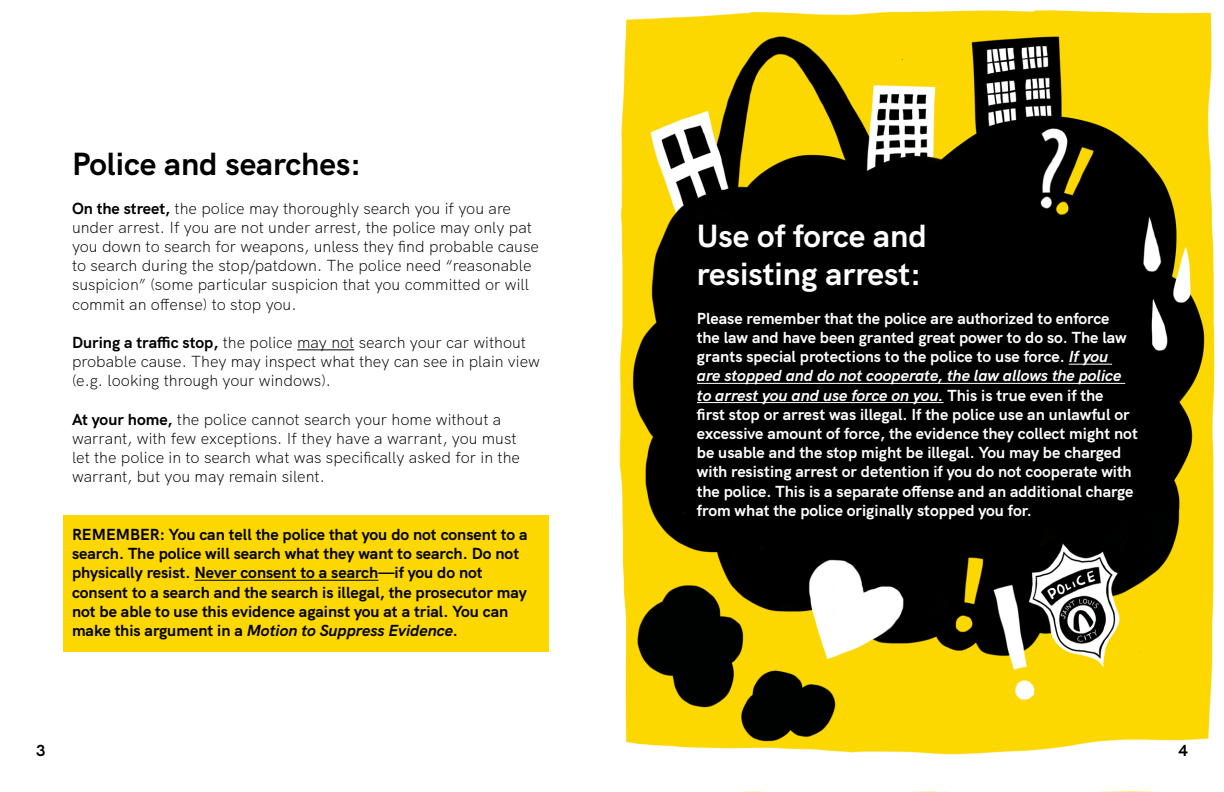
<style>
.page{position:relative;width:1224px;height:792px;background:#fff}
.page>*{position:absolute;margin:0;border:0;box-sizing:border-box;transform-origin:0 0}
.t1{font:700 32px/38.4px "HK Grotesk";color:#fff}
.t2{font:700 32px "HK Grotesk";color:#000}
.t3{font:300 16px/19.2px "HK Grotesk";color:#000}
.t4{font:700 16px/19.2px "HK Grotesk";color:#fff}
.t5{font:700 16px/19.2px "HK Grotesk";color:#000}
.s1{font-weight:700}
.s2{font-style:italic}
</style>
<div class="page">
<img style="left:612px;top:10px;width:603px;height:782px">
<div style="left:63px;top:515px;width:486px;height:137px;background:#fcd700"></div>
<hr style="left:297px;top:350px;width:57px;height:1px;background:#000">
<hr style="left:194px;top:580px;width:184px;height:1px;background:#000">
<hr style="left:1069px;top:364px;width:43px;height:1px;background:#fff">
<hr style="left:697px;top:383px;width:428px;height:1px;background:#fff">
<hr style="left:697px;top:402px;width:247px;height:1px;background:#fff">
<h1 class="t2" style="left:72px;top:139px;width:291px">Police and searches:</h1>
<p class="t3" style="left:72px;top:197px;width:468px"><span class="s1">On the street,</span> the police may thoroughly search you if you are under arrest. If you are not under arrest, the police may only pat you down to search for weapons, unless they find probable cause to search during the stop/patdown. The police need “reasonable suspicion” (some particular suspicion that you committed or will commit an offense) to stop you.</p>
<p class="t3" style="left:72px;top:331px;width:470px"><span class="s1">During a traffic stop,</span> the police may not search your car without probable cause. They may inspect what they can see in plain view (e.g. looking through your windows).</p>
<p class="t3" style="left:72px;top:408px;width:449px"><span class="s1">At your home,</span> the police cannot search your home without a warrant, with few exceptions. If they have a warrant, you must let the police in to search what was specifically asked for in the warrant, but you may remain silent.</p>
<p class="t5" style="left:72px;top:523px;width:457px">REMEMBER: You can tell the police that you do not consent to a search. The police will search what they want to search. Do not physically resist. Never consent to a search—if you do not consent to a search and the search is illegal, the prosecutor may not be able to use this evidence against you at a trial. You can make this argument in a <span class="s2">Motion to Suppress Evidence</span>.</p>
<h1 class="t1" style="left:697px;top:214px;width:231px">Use of force and resisting arrest:</h1>
<p class="t4" style="left:697px;top:307px;width:442px">Please remember that the police are authorized to enforce<br>the law and have been granted great power to do so. The law grants special protections to the police to use force. <span class="s2">If you<br>are stopped and do not cooperate, the law allows the police to arrest you and use force on you.</span> This is true even if the<br>first stop or arrest was illegal. If the police use an unlawful or excessive amount of force, the evidence they collect might not be usable and the stop might be illegal. You may be charged with resisting arrest or detention if you do not cooperate with the police. This is a separate offense and an additional charge from what the police originally stopped you for.</p>
<p class="t5" style="left:36px;top:739px;width:11px">3</p>
<p class="t5" style="left:1179px;top:739px;width:11px">4</p>
</div>
